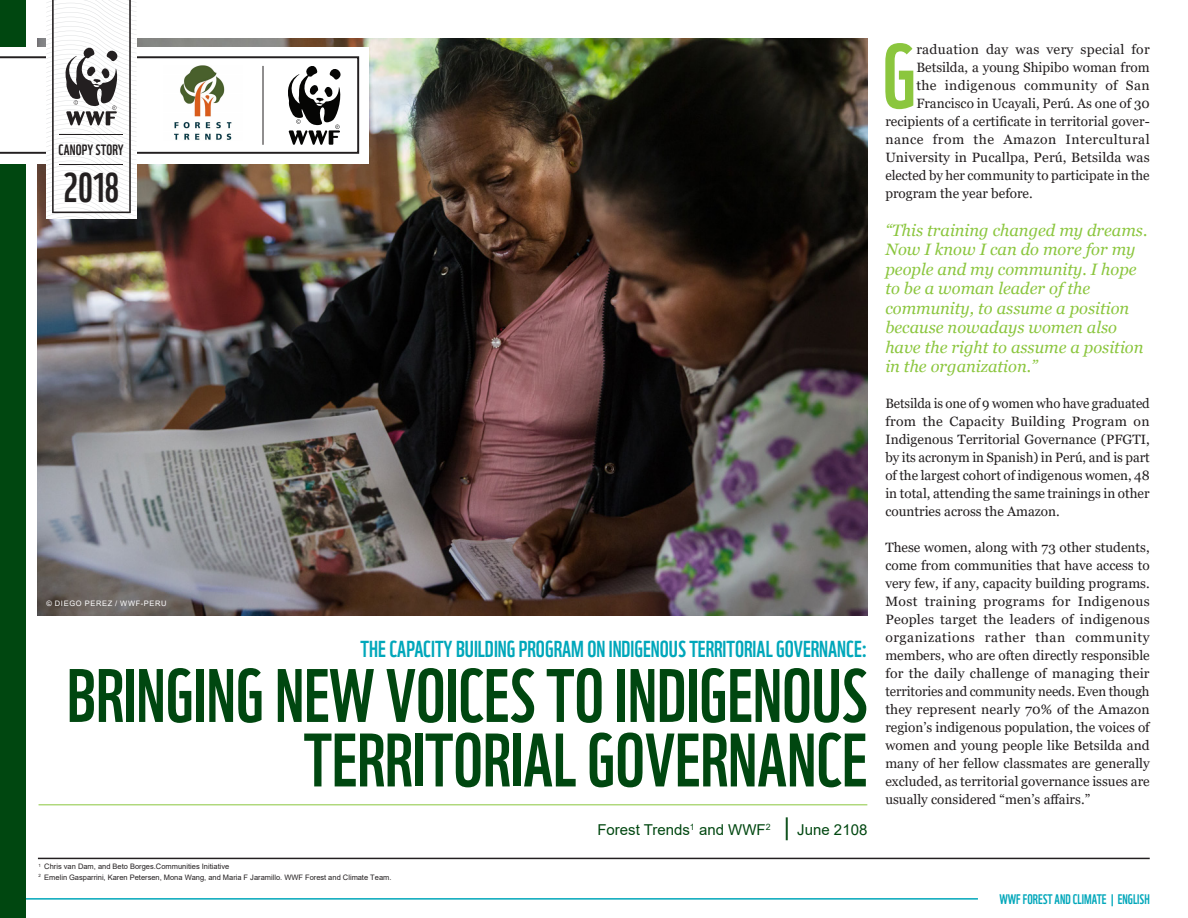
<style>
.page{position:relative;width:1188px;height:918px;background:#fff}
.page>*{position:absolute;margin:0;border:0;box-sizing:border-box;transform-origin:0 0}
.Body_1st_Para_Drop_C{font:88.5px "WWF";color:#8bc63e}
.t1{font:73.5px/64.5px "WWF";color:#004710;text-align:right}
.t2{font:40.35px "WWF";color:#231f20}
.t3{font:22.5px "WWF";color:#00a7ba}
.Body{font:italic 16.5px/19.5px "Georgia";color:#8bc63e}
.Contrib_Attributions{font:15px "Arial";color:#004710}
.t4{font:14.55px "WWF";letter-spacing:.01em;color:#231f20}
.Body-2{font:13.5px/18px "Georgia";color:#231f20;text-align:justify}
.Body_1st_Para_Drop_C-2{font:13.5px "Georgia";color:#231f20}
.Body_1st_Para_Drop_C-3{font:13.5px "Georgia";letter-spacing:.035em;color:#231f20}
.Body_1st_Para_Drop_C-4{font:13.5px "Georgia";letter-spacing:.02em;color:#231f20}
.t5{font:13.5px "WWF";color:#00a7ba}
.Body_1st_Para_Drop_C-5{font:13.5px "Georgia";letter-spacing:.025em;color:#231f20}
.t6{font:7.5px/10.5px "Arial";color:#231f20}
.Contrib_Attributions-2{font:7.5px "Arial";letter-spacing:.085em;color:#fff}
.s1{font-size:24px}
</style>
<div class="page">
<hr style="left:0;top:898px;width:978px;height:2px;background:#00a7ba">
<img style="left:38px;top:38px;width:829px;height:577px">
<div style="left:0;top:0;width:26px;height:918px;background:#004710"></div>
<hr style="left:39px;top:804px;width:828px;height:1px;background:#8bc63e">
<hr style="left:38px;top:858px;width:1112px;height:1px;background:#231f20">
<div style="left:0;top:47px;width:369px;height:116px;background:#fff"></div>
<svg style="left:0;top:0;width:359px;height:219px"></svg>
<img style="left:164px;top:66px;width:79px;height:75px">
<p class="t4" style="left:59px;top:138px;width:67px">CANOPY STORY</p>
<p class="t2" style="left:63px;top:156px;width:58px">2018</p>
<p class="Contrib_Attributions-2" style="left:46px;top:598px;width:122px">© DIEGO PEREZ / WWF-PERU</p>
<p class="t3" style="left:361px;top:632px;width:508px">THE CAPACITY BUILDING PROGRAM ON INDIGENOUS TERRITORIAL GOVERNANCE:</p>
<p class="t1" style="left:67px;top:656px;width:802px">BRINGING NEW VOICES TO INDIGENOUS<br>TERRITORIAL GOVERNANCE</p>
<p class="Contrib_Attributions" style="left:597px;top:820px;width:175px">Forest Trends<sup>1</sup> and WWF<sup>2</sup></p>
<p class="Contrib_Attributions" style="left:784px;top:820px;width:85px"><span class="s1">|</span> June 2108</p>
<p class="t6" style="left:39px;top:861px;width:355px"><sup>1</sup> Chris van Dam, and Beto Borges.Communities Initiative<br><sup>2</sup> Emelin Gasparrini, Karen Petersen, Mona Wang, and Maria F Jaramillo. WWF Forest and Climate Team.</p>
<p class="Body_1st_Para_Drop_C" style="left:882px;top:7px;width:35px">G</p>
<p class="Body_1st_Para_Drop_C-4" style="left:916px;top:41px;width:235px">raduation day was very special for</p>
<p class="Body_1st_Para_Drop_C-2" style="left:916px;top:59px;width:235px">Betsilda, a young Shipibo woman from</p>
<p class="Body_1st_Para_Drop_C-5" style="left:916px;top:77px;width:235px">the indigenous community of San</p>
<p class="Body_1st_Para_Drop_C-2" style="left:916px;top:95px;width:235px">Francisco in Ucayali, Perú. As one of 30</p>
<p class="Body_1st_Para_Drop_C-2" style="left:885px;top:113px;width:266px">recipients of a certificate in territorial gover-</p>
<p class="Body_1st_Para_Drop_C-3" style="left:885px;top:131px;width:266px">nance from the Amazon Intercultural</p>
<p class="Body_1st_Para_Drop_C-2" style="left:885px;top:149px;width:266px">University in Pucallpa, Perú, Betsilda was</p>
<p class="Body_1st_Para_Drop_C-2" style="left:885px;top:167px;width:266px">elected by her community to participate in the</p>
<p class="Body_1st_Para_Drop_C-2" style="left:885px;top:185px;width:149px">program the year before.</p>
<p class="Body" style="left:885px;top:220px;width:264px">“This training changed my dreams.<br>Now I know I can do more for my people and my community. I hope to be a woman leader of the community, to assume a position because nowadays women also have the right to assume a position in the organization.”</p>
<p class="Body-2" style="left:885px;top:395px;width:266px">Betsilda is one of 9 women who have graduated from the Capacity Building Program on Indigenous Territorial Governance (PFGTI, by its acronym in Spanish) in Perú, and is part of the largest cohort of indigenous women, 48 in total, attending the same trainings in other countries across the Amazon.</p>
<p class="Body-2" style="left:885px;top:539px;width:266px">These women, along with 73 other students, come from communities that have access to very few, if any, capacity building programs.<br>Most training programs for Indigenous Peoples target the leaders of indigenous organizations rather than community members, who are often directly responsible for the daily challenge of managing their territories and community needs. Even though they represent nearly 70% of the Amazon region’s indigenous population, the voices of women and young people like Betsilda and many of her fellow classmates are generally excluded, as territorial governance issues are usually considered “men’s affairs.”</p>
<p class="t5" style="left:999px;top:888px;width:152px">WWF FOREST AND CLIMATE | ENGLISH</p>
</div>
